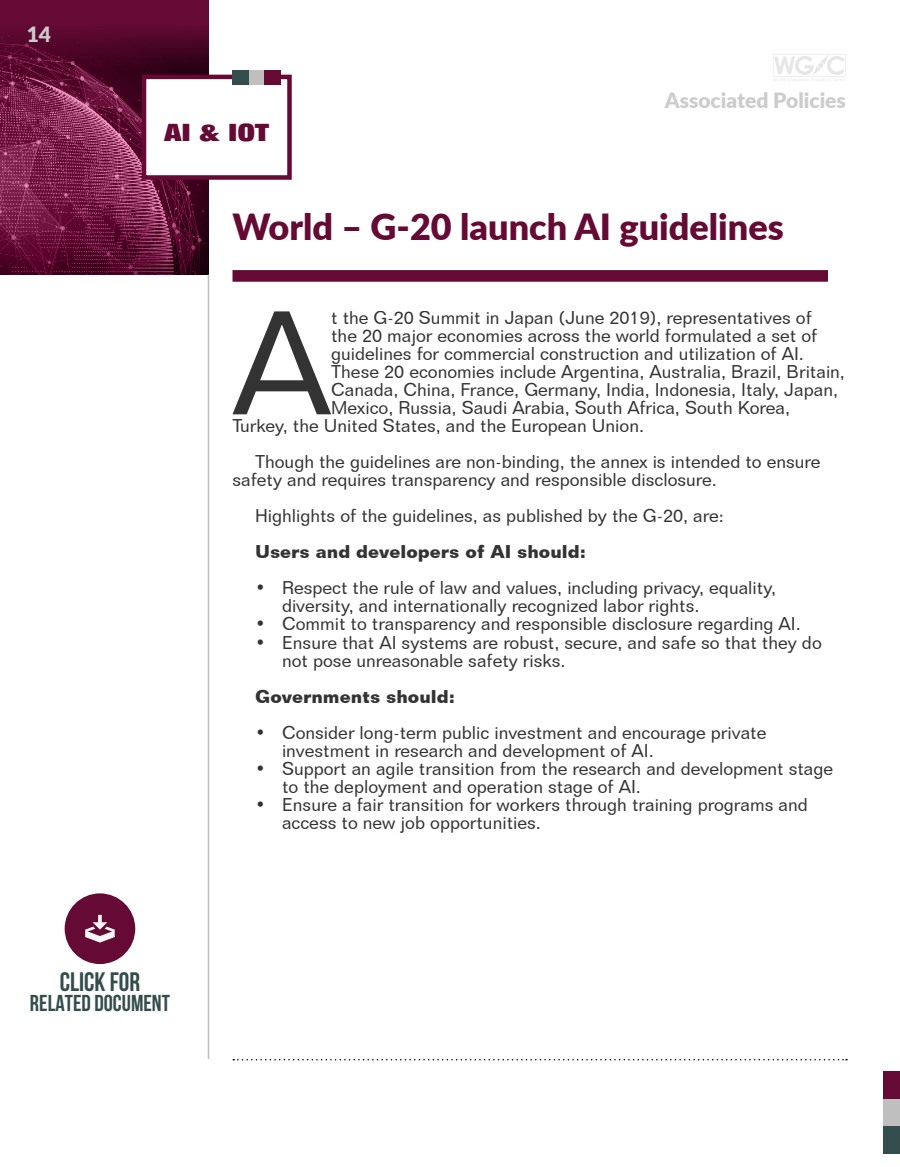
<style>
.page{position:relative;width:900px;height:1167px;background:#fff}
.page>*{position:absolute;margin:0;border:0;box-sizing:border-box;transform-origin:0 0}
.t1{font:144.3px "Folio BT";color:#333}
.t2{font:900 36px "Lato";color:#650a35}
.t3{font:700 26.7px "Bebas Neue";color:#334d4c}
.t4{font:800 24px "Folio";color:#650a35}
.t5{font:700 22.95px "Bebas Neue";color:#334d4c}
.t6{font:900 21px "Lato";color:#ccc}
.t7{font:18px/18px "Folio BT";color:#333}
.t8{font:700 18px "Folio BT";color:#333}
</style>
<div class="page">
<div style="left:0;top:0;width:208px;height:274px;background:#650a35"></div>
<img style="left:0;top:31px;width:208px;height:243px">
<div style="left:884px;top:1098px;width:16px;height:28px;background:#bfbfbf"></div>
<div style="left:884px;top:1126px;width:16px;height:27px;background:#334d4c"></div>
<div style="left:884px;top:1071px;width:16px;height:27px;background:#650a35"></div>
<svg style="left:773px;top:54px;width:73px;height:27px"></svg>
<svg style="left:233px;top:1059px;width:614px;height:1px"></svg>
<hr style="left:208px;top:274px;width:1px;height:784px;background:#bfbfbf">
<div style="left:142px;top:75px;width:150px;height:105px;background:#fff;border:4px solid #650a35"></div>
<div style="left:249px;top:70px;width:16px;height:14px;background:#bfbfbf"></div>
<div style="left:232px;top:70px;width:17px;height:14px;background:#334d4c"></div>
<div style="left:265px;top:70px;width:16px;height:14px;background:#650a35"></div>
<div style="left:232px;top:270px;width:596px;height:12px;background:#650a35"></div>
<div style="left:65px;top:893px;width:70px;height:70px;background:#650a34;border-radius:50%"></div>
<svg style="left:85px;top:914px;width:30px;height:28px"></svg>
<p class="t6" style="left:27px;top:18px;width:26px">14</p>
<h3 class="t4" style="left:165px;top:119px;width:106px">AI &amp; IoT</h3>
<p class="t6" style="left:665px;top:84px;width:183px">Associated Policies</p>
<h2 class="t2" style="left:232px;top:200px;width:553px">World – G-20 launch AI guidelines</h2>
<h1 class="t1" style="left:232px;top:275px;width:100px">A</h1>
<p class="t7" style="left:331px;top:308px;width:482px">t the G-20 Summit in Japan (June 2019), representatives of</p>
<p class="t7" style="left:331px;top:326px;width:488px">the 20 major economies across the world formulated a set of</p>
<p class="t7" style="left:331px;top:344px;width:474px">guidelines for commercial construction and utilization of AI.</p>
<p class="t7" style="left:331px;top:362px;width:515px">These 20 economies include Argentina, Australia, Brazil, Britain,</p>
<p class="t7" style="left:331px;top:380px;width:508px">Canada, China, France, Germany, India, Indonesia, Italy, Japan,</p>
<p class="t7" style="left:331px;top:398px;width:460px">Mexico, Russia, Saudi Arabia, South Africa, South Korea,</p>
<p class="t7" style="left:233px;top:416px;width:413px">Turkey, the United States, and the European Union.</p>
<p class="t7" style="left:233px;top:452px;width:590px;text-indent:22px">Though the guidelines are non-binding, the annex is intended to ensure safety and requires transparency and responsible disclosure.</p>
<p class="t7" style="left:255px;top:506px;width:470px">Highlights of the guidelines, as published by the G-20, are:</p>
<p class="t8" style="left:255px;top:541px;width:333px">Users and developers of AI should:</p>
<p class="t7" style="left:282px;top:578px;width:496px;text-indent:-27px">• Respect the rule of law and values, including privacy, equality, diversity, and internationally recognized labor rights.</p>
<p class="t7" style="left:255px;top:614px;width:547px">• Commit to transparency and responsible disclosure regarding AI.</p>
<p class="t7" style="left:282px;top:632px;width:541px;text-indent:-27px">• Ensure that AI systems are robust, secure, and safe so that they do not pose unreasonable safety risks.</p>
<p class="t8" style="left:255px;top:685px;width:202px">Governments should:</p>
<p class="t7" style="left:282px;top:722px;width:486px;text-indent:-27px">• Consider long-term public investment and encourage private investment in research and development of AI.</p>
<p class="t7" style="left:282px;top:758px;width:553px;text-indent:-27px">• Support an agile transition from the research and development stage to the deployment and operation stage of AI.</p>
<p class="t7" style="left:282px;top:794px;width:527px;text-indent:-27px">• Ensure a fair transition for workers through training programs and access to new job opportunities.</p>
<h3 class="t3" style="left:60px;top:966px;width:82px">CLICK FOR</h3>
<p class="t5" style="left:30px;top:989px;width:141px">RELATED DOCUMENT</p>
</div>
